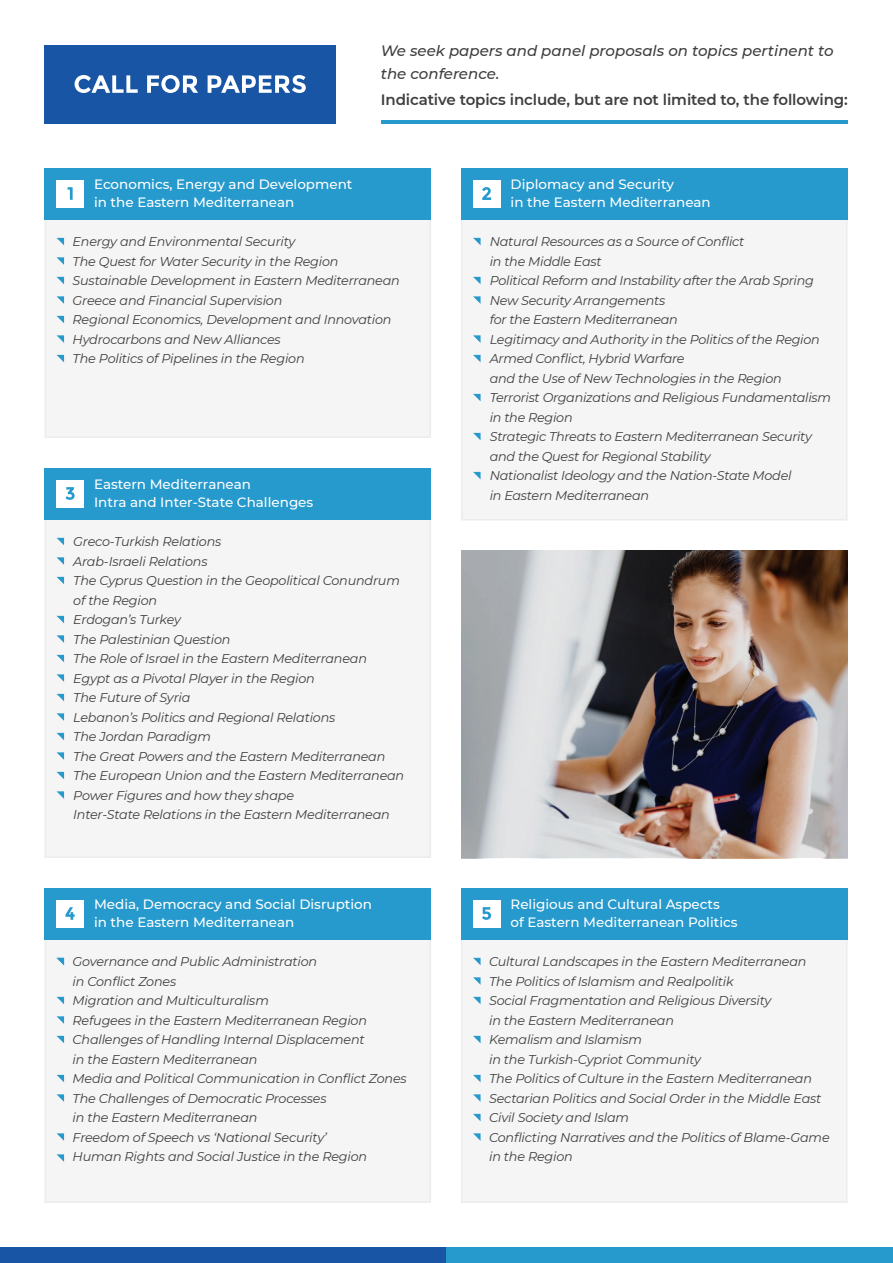
<style>
.page{position:relative;width:893px;height:1263px;background:#fff}
.page>*{position:absolute;margin:0;border:0;box-sizing:border-box;transform-origin:0 0}
.t1{font:italic 500 15px/22.5px "Montserrat";color:#3e3e3f}
.t2{font:600 15px "Montserrat";letter-spacing:-.01em;color:#3e3e3f}
.t3{font:500 13.5px/18px "Montserrat";color:#fff}
.t4{font:italic 12.75px/19.5px "Montserrat";letter-spacing:-.015em;color:#3e3e3f}
</style>
<div class="page">
<div style="left:461px;top:219px;width:386px;height:301px;background:#f5f5f6"></div>
<div style="left:45px;top:45px;width:291px;height:78px;background:#1855a5"></div>
<svg style="left:75px;top:75px;width:63px;height:18px"></svg>
<svg style="left:147px;top:75px;width:51px;height:18px"></svg>
<svg style="left:208px;top:75px;width:98px;height:18px"></svg>
<hr style="left:381px;top:120px;width:466px;height:3px;background:#2699cd">
<div style="left:461px;top:168px;width:386px;height:51px;background:#2699cd"></div>
<div style="left:45px;top:519px;width:386px;height:339px;background:#f5f5f6"></div>
<div style="left:461px;top:939px;width:386px;height:264px;background:#f5f5f6"></div>
<div style="left:45px;top:939px;width:386px;height:264px;background:#f5f5f6"></div>
<svg style="left:473px;top:238px;width:8px;height:7px"></svg>
<svg style="left:473px;top:277px;width:8px;height:7px"></svg>
<svg style="left:473px;top:296px;width:8px;height:8px"></svg>
<svg style="left:473px;top:335px;width:8px;height:8px"></svg>
<svg style="left:473px;top:355px;width:8px;height:7px"></svg>
<svg style="left:473px;top:394px;width:8px;height:7px"></svg>
<svg style="left:473px;top:433px;width:8px;height:7px"></svg>
<svg style="left:473px;top:472px;width:8px;height:7px"></svg>
<img style="left:461px;top:550px;width:386px;height:308px">
<div style="left:45px;top:219px;width:386px;height:219px;background:#f5f5f6"></div>
<svg style="left:57px;top:238px;width:7px;height:7px"></svg>
<svg style="left:57px;top:257px;width:7px;height:8px"></svg>
<svg style="left:57px;top:277px;width:7px;height:7px"></svg>
<svg style="left:57px;top:296px;width:7px;height:8px"></svg>
<svg style="left:57px;top:316px;width:7px;height:7px"></svg>
<svg style="left:57px;top:335px;width:7px;height:8px"></svg>
<svg style="left:57px;top:355px;width:7px;height:7px"></svg>
<svg style="left:57px;top:538px;width:7px;height:7px"></svg>
<svg style="left:57px;top:958px;width:7px;height:7px"></svg>
<svg style="left:473px;top:958px;width:8px;height:7px"></svg>
<svg style="left:473px;top:977px;width:8px;height:8px"></svg>
<svg style="left:473px;top:997px;width:8px;height:7px"></svg>
<svg style="left:473px;top:1036px;width:8px;height:7px"></svg>
<svg style="left:473px;top:1075px;width:8px;height:7px"></svg>
<svg style="left:473px;top:1094px;width:8px;height:8px"></svg>
<svg style="left:473px;top:1114px;width:8px;height:7px"></svg>
<svg style="left:473px;top:1133px;width:8px;height:8px"></svg>
<svg style="left:57px;top:997px;width:7px;height:7px"></svg>
<svg style="left:57px;top:1016px;width:7px;height:8px"></svg>
<svg style="left:57px;top:1036px;width:7px;height:7px"></svg>
<svg style="left:57px;top:1075px;width:7px;height:7px"></svg>
<svg style="left:57px;top:1094px;width:7px;height:8px"></svg>
<svg style="left:57px;top:1133px;width:7px;height:8px"></svg>
<svg style="left:57px;top:1154px;width:7px;height:8px"></svg>
<svg style="left:57px;top:557px;width:7px;height:8px"></svg>
<svg style="left:57px;top:577px;width:7px;height:7px"></svg>
<svg style="left:57px;top:616px;width:7px;height:7px"></svg>
<svg style="left:57px;top:635px;width:7px;height:8px"></svg>
<svg style="left:57px;top:655px;width:7px;height:7px"></svg>
<svg style="left:57px;top:674px;width:7px;height:8px"></svg>
<svg style="left:57px;top:713px;width:7px;height:8px"></svg>
<svg style="left:57px;top:733px;width:7px;height:7px"></svg>
<svg style="left:57px;top:752px;width:7px;height:8px"></svg>
<svg style="left:57px;top:772px;width:7px;height:7px"></svg>
<svg style="left:57px;top:791px;width:7px;height:8px"></svg>
<svg style="left:57px;top:694px;width:7px;height:7px"></svg>
<div style="left:45px;top:168px;width:386px;height:51px;background:#2699cd"></div>
<div style="left:57px;top:180px;width:27px;height:27px;background:#fff"></div>
<svg style="left:68px;top:187px;width:5px;height:13px"></svg>
<div style="left:473px;top:180px;width:27px;height:27px;background:#fff"></div>
<svg style="left:482px;top:187px;width:9px;height:13px"></svg>
<div style="left:45px;top:468px;width:386px;height:51px;background:#2699cd"></div>
<div style="left:57px;top:480px;width:27px;height:27px;background:#fff"></div>
<svg style="left:66px;top:487px;width:9px;height:13px"></svg>
<div style="left:45px;top:888px;width:386px;height:51px;background:#2699cd"></div>
<div style="left:57px;top:900px;width:27px;height:27px;background:#fff"></div>
<svg style="left:65px;top:907px;width:10px;height:13px"></svg>
<div style="left:461px;top:888px;width:386px;height:51px;background:#2699cd"></div>
<div style="left:473px;top:900px;width:27px;height:27px;background:#fff"></div>
<svg style="left:482px;top:907px;width:9px;height:13px"></svg>
<div style="left:0;top:1248px;width:447px;height:15px;background:#1855a5"></div>
<div style="left:446px;top:1248px;width:447px;height:15px;background:#2699cd"></div>
<p class="t3" style="left:94px;top:175px;width:260px">Economics, Energy and Development in the Eastern Mediterranean</p>
<p class="t1" style="left:381px;top:39px;width:454px">We seek papers and panel proposals on topics pertinent to the conference.</p>
<p class="t2" style="left:381px;top:89px;width:469px">Indicative topics include, but are not limited to, the following:</p>
<p class="t3" style="left:511px;top:175px;width:202px">Diplomacy and Security<br>in the Eastern Mediterranean</p>
<p class="t4" style="left:73px;top:231px;width:329px">Energy and Environmental Security<br>The Quest for Water Security in the Region Sustainable Development in Eastern Mediterranean Greece and Financial Supervision<br>Regional Economics, Development and Innovation Hydrocarbons and New Alliances<br>The Politics of Pipelines in the Region</p>
<p class="t3" style="left:94px;top:475px;width:221px">Eastern Mediterranean<br>Intra and Inter-State Challenges</p>
<p class="t4" style="left:73px;top:531px;width:332px">Greco-Turkish Relations<br>Arab-Israeli Relations<br>The Cyprus Question in the Geopolitical Conundrum of the Region<br>Erdogan’s Turkey<br>The Palestinian Question<br>The Role of Israel in the Eastern Mediterranean Egypt as a Pivotal Player in the Region<br>The Future of Syria<br>Lebanon’s Politics and Regional Relations<br>The Jordan Paradigm<br>The Great Powers and the Eastern Mediterranean The European Union and the Eastern Mediterranean Power Figures and how they shape<br>Inter-State Relations in the Eastern Mediterranean</p>
<p class="t4" style="left:490px;top:231px;width:343px">Natural Resources as a Source of Conflict<br>in the Middle East<br>Political Reform and Instability after the Arab Spring New Security Arrangements<br>for the Eastern Mediterranean<br>Legitimacy and Authority in the Politics of the Region Armed Conflict, Hybrid Warfare<br>and the Use of New Technologies in the Region Terrorist Organizations and Religious Fundamentalism in the Region<br>Strategic Threats to Eastern Mediterranean Security and the Quest for Regional Stability<br>Nationalist Ideology and the Nation-State Model<br>in Eastern Mediterranean</p>
<p class="t3" style="left:94px;top:895px;width:279px">Media, Democracy and Social Disruption in the Eastern Mediterranean</p>
<p class="t3" style="left:511px;top:895px;width:229px">Religious and Cultural Aspects<br>of Eastern Mediterranean Politics</p>
<p class="t4" style="left:73px;top:951px;width:336px">Governance and Public Administration<br>in Conflict Zones<br>Migration and Multiculturalism<br>Refugees in the Eastern Mediterranean Region Challenges of Handling Internal Displacement<br>in the Eastern Mediterranean<br>Media and Political Communication in Conflict Zones The Challenges of Democratic Processes<br>in the Eastern Mediterranean<br>Freedom of Speech vs ‘National Security’<br>Human Rights and Social Justice in the Region</p>
<p class="t4" style="left:489px;top:951px;width:342px">Cultural Landscapes in the Eastern Mediterranean The Politics of Islamism and Realpolitik<br>Social Fragmentation and Religious Diversity<br>in the Eastern Mediterranean<br>Kemalism and Islamism<br>in the Turkish-Cypriot Community<br>The Politics of Culture in the Eastern Mediterranean Sectarian Politics and Social Order in the Middle East Civil Society and Islam<br>Conflicting Narratives and the Politics of Blame-Game in the Region</p>
</div>
